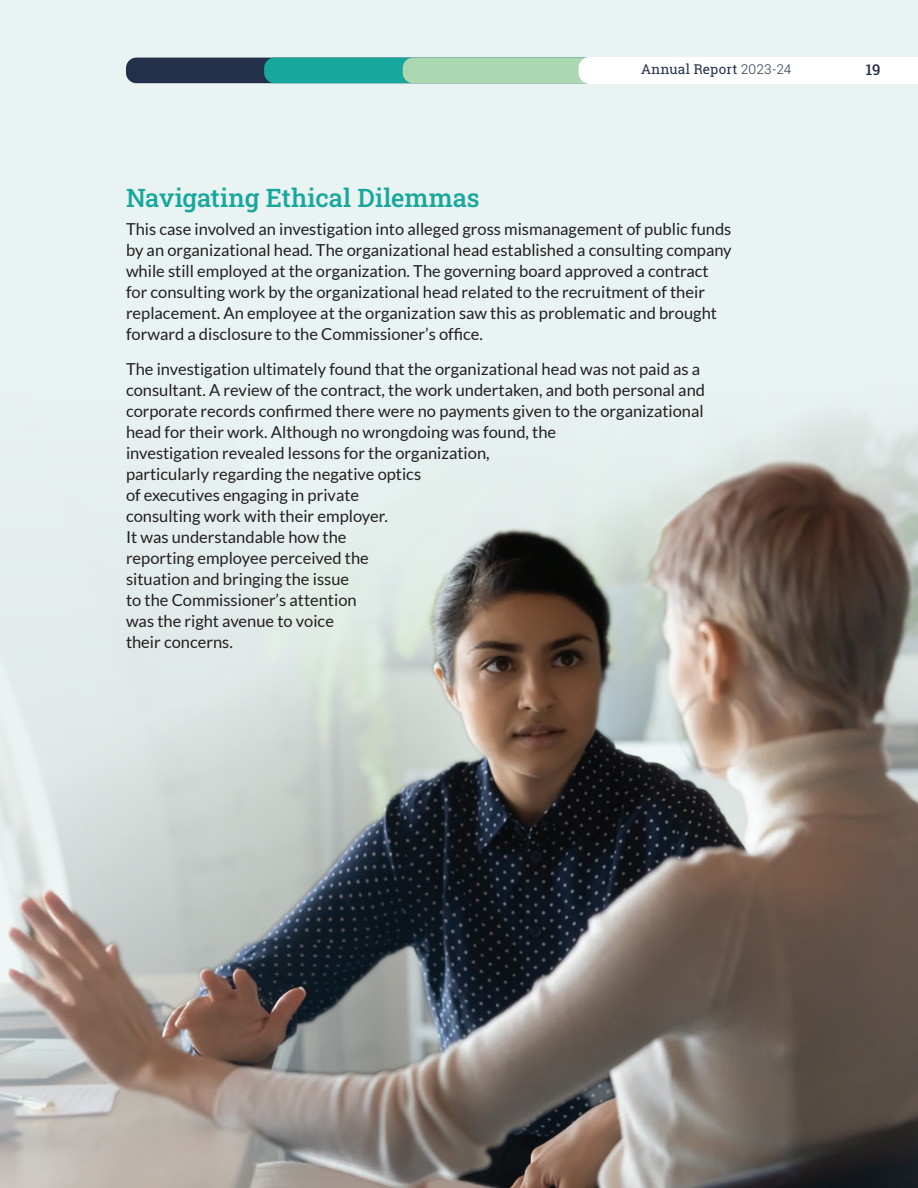
<style>
.page{position:relative;width:918px;height:1188px;background:#e9f3f2}
.page>*{position:absolute;margin:0;border:0;box-sizing:border-box;transform-origin:0 0}
.t1{font:500 25.5px "Roboto Slab";letter-spacing:-.005em;color:#18a79d}
.t2{font:16.5px/21px "Lato";color:#231f20}
.t3{font:500 15px "Roboto Slab";color:#233049}
.t4{font:13.5px "Roboto Slab";letter-spacing:.025em;color:#233049}
.s1{font-weight:300}
</style>
<div class="page">
<img style="left:0;top:416px;width:918px;height:772px">
<div style="left:126px;top:58px;width:595px;height:25px;background:#233049;border-radius:10px"></div>
<div style="left:264px;top:58px;width:595px;height:25px;background:#18a79d;border-radius:10px"></div>
<svg style="left:403px;top:57px;width:515px;height:27px"></svg>
<p class="t4" style="left:641px;top:60px;width:152px">Annual Report <span class="s1">2023-24</span></p>
<p class="t3" style="left:866px;top:59px;width:16px">19</p>
<h1 class="t1" style="left:126px;top:180px;width:355px">Navigating Ethical Dilemmas</h1>
<p class="t2" style="left:126px;top:219px;width:607px">This case involved an investigation into alleged gross mismanagement of public funds by an organizational head. The organizational head established a consulting company while still employed at the organization. The governing board approved a contract for consulting work by the organizational head related to the recruitment of their replacement. An employee at the organization saw this as problematic and brought forward a disclosure to the Commissioner’s office.</p>
<p class="t2" style="left:126px;top:358px;width:581px">The investigation ultimately found that the organizational head was not paid as a consultant. A review of the contract, the work undertaken, and both personal and corporate records confirmed there were no payments given to the organizational head for their work. Although no wrongdoing was found, the<br>investigation revealed lessons for the organization,<br>particularly regarding the negative optics<br>of executives engaging in private<br>consulting work with their employer.<br>It was understandable how the<br>reporting employee perceived the<br>situation and bringing the issue<br>to the Commissioner’s attention<br>was the right avenue to voice<br>their concerns.</p>
</div>
